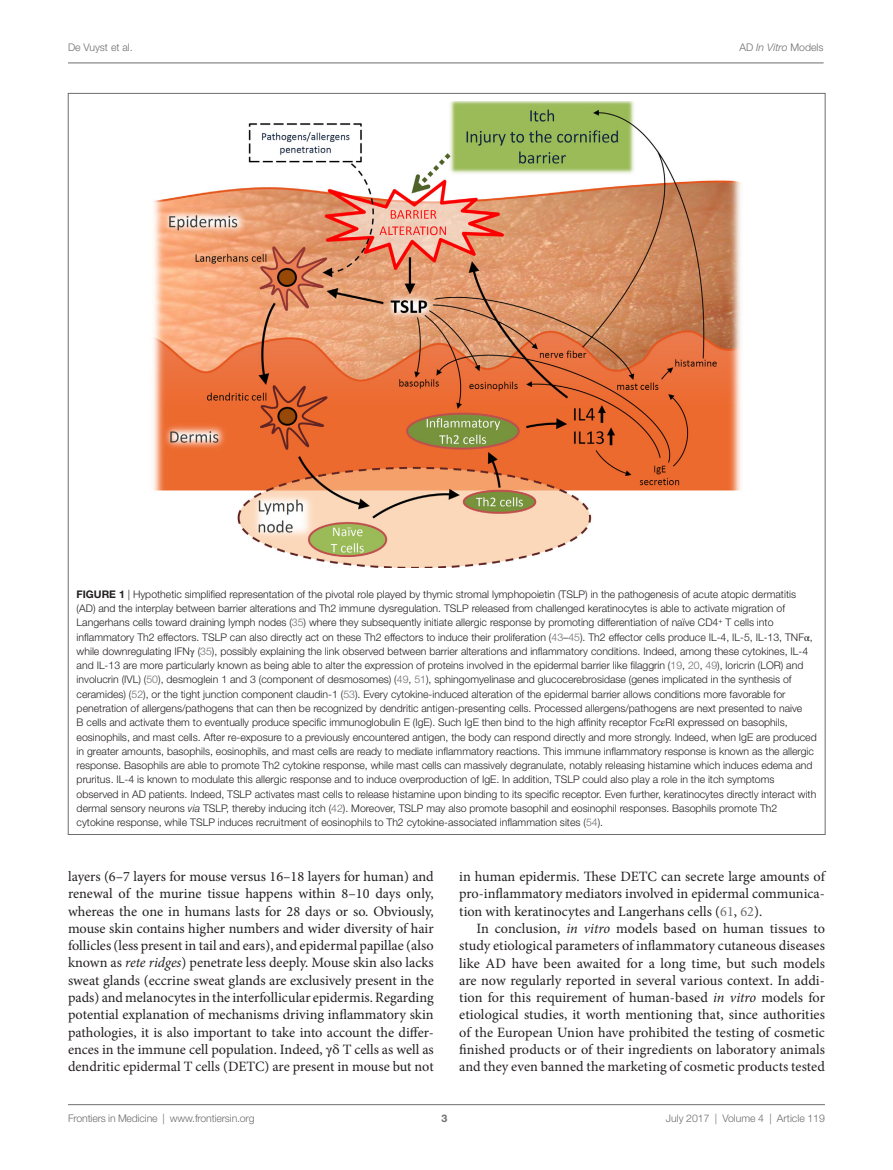
<style>
.page{position:relative;width:893px;height:1170px;background:#fff}
.page>*{position:absolute;margin:0;border:0;box-sizing:border-box;transform-origin:0 0}
.t1{font:14.25px/17.2px "Minion Pro";color:#231f20;text-align:justify}
.t2{font:300 10.5px/14.2px "Helvetica Neue LT Std";color:#231f20}
.t3{font:300 10.5px "Helvetica Neue LT Std";letter-spacing:-.015em;color:#6c6d70}
.t4{font:700 10.5px "Helvetica Neue LT Std";color:#6c6d70}
.s1{font-style:italic}
.s2{font-weight:700}
.s3{color:#6c6d70}
.s4{font-family:"STIX General";font-weight:400}
.s5{font-family:"STIX General"}
</style>
<div class="page">
<img style="left:153px;top:102px;width:588px;height:466px">
<hr style="left:68px;top:1104px;width:757px;height:1px;background:#6c6d70">
<hr style="left:68px;top:63px;width:755px;height:1px;background:#6c6d70">
<p class="t3" style="left:68px;top:41px;width:66px">De Vuyst et al.</p>
<p class="t3" style="left:739px;top:41px;width:86px">AD <span class="s1">In Vitro</span> Models</p>
<p class="t2" style="left:77px;top:586px;width:742px"><span class="s2">FIGURE 1</span> | Hypothetic simplified representation of the pivotal role played by thymic stromal lymphopoietin (TSLP) in the pathogenesis of acute atopic dermatitis (AD) and the interplay between barrier alterations and Th2 immune dysregulation. TSLP released from challenged keratinocytes is able to activate migration of Langerhans cells toward draining lymph nodes (<span class="s3">35</span>) where they subsequently initiate allergic response by promoting differentiation of naïve CD4<sup>+</sup> T cells into inflammatory Th2 effectors. TSLP can also directly act on these Th2 effectors to induce their proliferation (<span class="s3">43</span>–<span class="s3">45</span>). Th2 effector cells produce IL-4, IL-5, IL-13, TNF<span class="s4">α</span>, while downregulating IFN<span class="s4">γ</span> (<span class="s3">35</span>), possibly explaining the link observed between barrier alterations and inflammatory conditions. Indeed, among these cytokines, IL-4 and IL-13 are more particularly known as being able to alter the expression of proteins involved in the epidermal barrier like filaggrin (<span class="s3">19</span>, <span class="s3">20</span>, <span class="s3">49</span>), loricrin (LOR) and involucrin (IVL) (<span class="s3">50</span>), desmoglein 1 and 3 (component of desmosomes) (<span class="s3">49</span>, <span class="s3">51</span>), sphingomyelinase and glucocerebrosidase (genes implicated in the synthesis of ceramides) (<span class="s3">52</span>), or the tight junction component claudin-1 (<span class="s3">53</span>). Every cytokine-induced alteration of the epidermal barrier allows conditions more favorable for penetration of allergens/pathogens that can then be recognized by dendritic antigen-presenting cells. Processed allergens/pathogens are next presented to naive<br>B cells and activate them to eventually produce specific immunoglobulin E (IgE). Such IgE then bind to the high affinity receptor Fc<span class="s4">ε</span>RI expressed on basophils, eosinophils, and mast cells. After re-exposure to a previously encountered antigen, the body can respond directly and more strongly. Indeed, when IgE are produced in greater amounts, basophils, eosinophils, and mast cells are ready to mediate inflammatory reactions. This immune inflammatory response is known as the allergic response. Basophils are able to promote Th2 cytokine response, while mast cells can massively degranulate, notably releasing histamine which induces edema and pruritus. IL-4 is known to modulate this allergic response and to induce overproduction of IgE. In addition, TSLP could also play a role in the itch symptoms observed in AD patients. Indeed, TSLP activates mast cells to release histamine upon binding to its specific receptor. Even further, keratinocytes directly interact with dermal sensory neurons <span class="s1">via</span> TSLP, thereby inducing itch (<span class="s3">42</span>). Moreover, TSLP may also promote basophil and eosinophil responses. Basophils promote Th2 cytokine response, while TSLP induces recruitment of eosinophils to Th2 cytokine-associated inflammation sites (<span class="s3">54</span>).</p>
<p class="t1" style="left:68px;top:867px;width:367px">layers (6–7 layers for mouse versus 16–18 layers for human) and renewal of the murine tissue happens within 8–10 days only, whereas the one in humans lasts for 28 days or so. Obviously, mouse skin contains higher numbers and wider diversity of hair follicles (less present in tail and ears), and epidermal papillae (also known as <span class="s1">rete ridges</span>) penetrate less deeply. Mouse skin also lacks sweat glands (eccrine sweat glands are exclusively present in the pads) and melanocytes in the interfollicular epidermis. Regarding potential explanation of mechanisms driving inflammatory skin pathologies, it is also important to take into account the differ&shy;ences in the immune cell population. Indeed, <span class="s5">γδ</span> T cells as well as dendritic epidermal T cells (DETC) are present in mouse but not</p>
<h1 class="t1" style="left:459px;top:868px;width:367px">in human epidermis. These DETC can secrete large amounts of pro-inflammatory mediators involved in epidermal communica&shy;tion with keratinocytes and Langerhans cells (<span class="s3">61</span>, <span class="s3">62</span>).</h1>
<p class="t1" style="left:459px;top:919px;width:367px;text-indent:17px">In conclusion, <span class="s1">in vitro</span> models based on human tissues to study etiological parameters of inflammatory cutaneous diseases like AD have been awaited for a long time, but such models are now regularly reported in several various context. In addi&shy;tion for this requirement of human-based <span class="s1">in vitro</span> models for etiological studies, it worth mentioning that, since authorities of the European Union have prohibited the testing of cosmetic finished products or of their ingredients on laboratory animals and they even banned the marketing of cosmetic products tested</p>
<p class="t3" style="left:68px;top:1111px;width:188px">Frontiers in Medicine | www.frontiersin.org</p>
<p class="t3" style="left:666px;top:1111px;width:161px">July 2017 | Volume 4 | Article 119</p>
<p class="t4" style="left:441px;top:1111px;width:7px">3</p>
</div>
